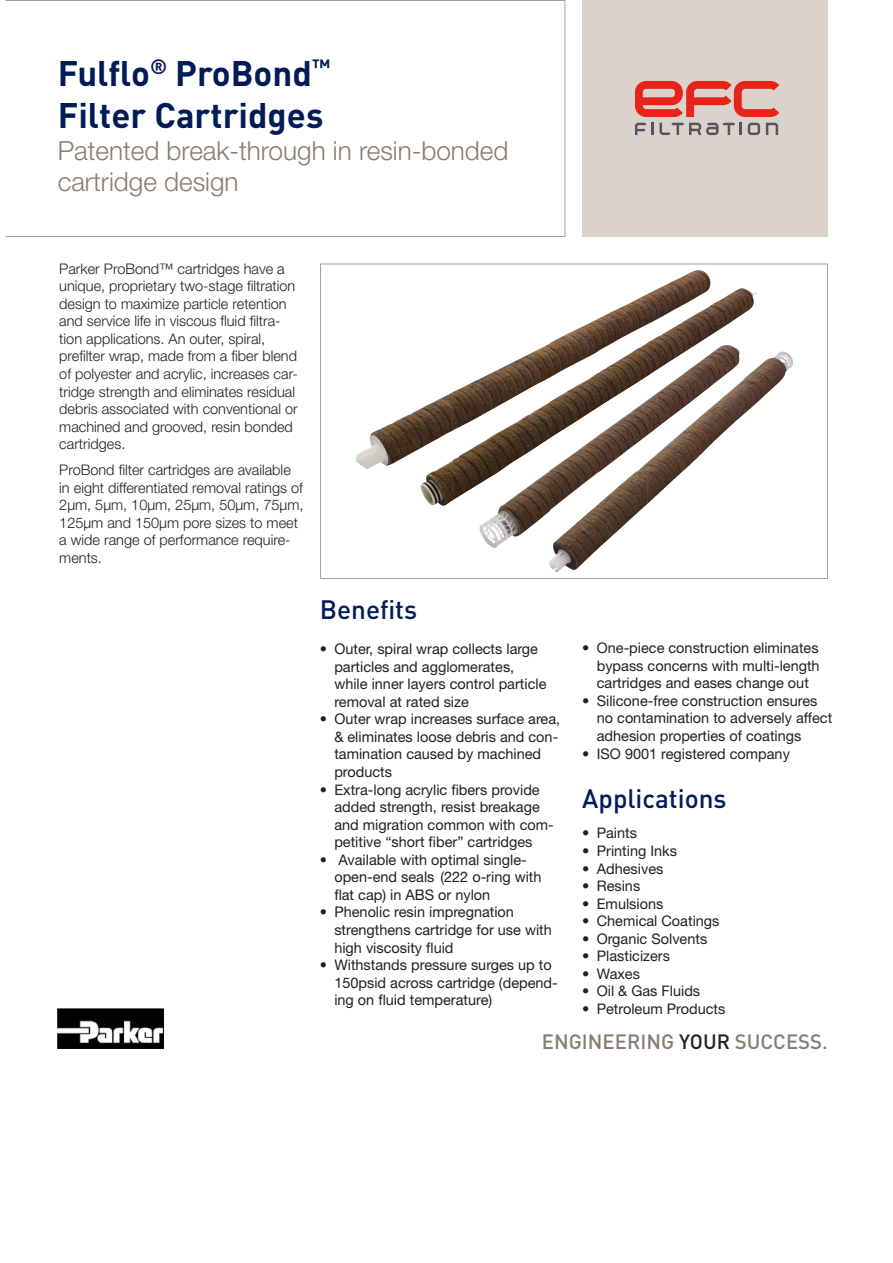
<style>
.page{position:relative;width:893px;height:1263px;background:#fff}
.page>*{position:absolute;margin:0;border:0;box-sizing:border-box;transform-origin:0 0}
.t1{font:700 35.1px/42.2px "DINOT";color:#001b58}
.t2{font:300 26.25px/31.7px "Helvetica Neue LT Std";color:#887d6e}
.t3{font:500 26.25px "DINOT";color:#001b58}
.t4{font:500 20.4px "DINOT";color:#887d6e}
.t5{font:14.55px/17.5px "Helvetica Neue LT Std";color:#231f20}
.t6{font:300 14.55px/17.5px "Helvetica Neue LT Std";color:#231f20}
.s1{color:#231f20}
</style>
<div class="page">
<svg style="left:6px;top:0;width:559px;height:237px"></svg>
<div style="left:583px;top:0;width:245px;height:237px;background:#dbd3cb"></div>
<img style="left:58px;top:1008px;width:106px;height:41px">
<svg style="left:320px;top:264px;width:508px;height:315px"></svg>
<svg style="left:748px;top:123px;width:12px;height:12px"></svg>
<svg style="left:766px;top:123px;width:12px;height:12px"></svg>
<svg style="left:635px;top:123px;width:107px;height:12px"></svg>
<svg style="left:635px;top:81px;width:144px;height:36px"></svg>
<p class="t1" style="left:58px;top:51px;width:274px">Fulflo<sup>®</sup> ProBond<sup>™<br></sup>Filter Cartridges</p>
<p class="t2" style="left:58px;top:134px;width:452px">Patented break-through in resin-bonded cartridge design</p>
<p class="t6" style="left:59px;top:259px;width:240px">Parker ProBond™ cartridges have a unique, proprietary two-stage filtration design to maximize particle retention and service life in viscous fluid filtra&shy;tion applications. An outer, spiral, prefilter wrap, made from a fiber blend of polyester and acrylic, increases car&shy;tridge strength and eliminates residual debris associated with conventional or machined and grooved, resin bonded cartridges.</p>
<p class="t6" style="left:59px;top:461px;width:246px">ProBond filter cartridges are available in eight differentiated removal ratings of<br>2μm, 5μm, 10μm, 25μm, 50μm, 75μm,<br>125μm and 150μm pore sizes to meet a wide range of performance require&shy;ments.</p>
<p class="t3" style="left:320px;top:592px;width:99px">Benefits</p>
<p class="t5" style="left:334px;top:640px;width:214px;text-indent:-14px">• Outer, spiral wrap collects large particles and agglomerates, while inner layers control particle removal at rated size</p>
<p class="t5" style="left:334px;top:710px;width:227px;text-indent:-14px">• Outer wrap increases surface area, &amp; eliminates loose debris and con&shy;tamination caused by machined products</p>
<p class="t5" style="left:334px;top:780px;width:221px;text-indent:-14px">• Extra-long acrylic fibers provide added strength, resist breakage and migration common with com&shy;petitive “short fiber” cartridges</p>
<p class="t5" style="left:334px;top:850px;width:209px;text-indent:-14px">• Available with optimal single&shy;open-end seals (222 o-ring with flat cap) in ABS or nylon</p>
<p class="t5" style="left:334px;top:903px;width:219px;text-indent:-14px">• Phenolic resin impregnation strengthens cartridge for use with high viscosity fluid</p>
<p class="t5" style="left:334px;top:956px;width:225px;text-indent:-14px">• Withstands pressure surges up to<br>150psid across cartridge (depend&shy;ing on fluid temperature)</p>
<p class="t5" style="left:597px;top:639px;width:224px;text-align:justify;text-indent:-14px">• One-piece construction eliminates bypass concerns with multi-length cartridges and eases change out</p>
<p class="t5" style="left:597px;top:692px;width:237px;text-indent:-14px">• Silicone-free construction ensures no contamination to adversely affect adhesion properties of coatings</p>
<p class="t5" style="left:582px;top:744px;width:209px">• ISO 9001 registered company</p>
<p class="t3" style="left:582px;top:780px;width:146px">Applications</p>
<p class="t5" style="left:582px;top:824px;width:56px">• Paints</p>
<p class="t5" style="left:582px;top:842px;width:96px">• Printing Inks</p>
<p class="t5" style="left:582px;top:859px;width:83px">• Adhesives</p>
<p class="t5" style="left:582px;top:877px;width:59px">• Resins</p>
<p class="t5" style="left:582px;top:894px;width:83px">• Emulsions</p>
<p class="t5" style="left:582px;top:912px;width:139px">• Chemical Coatings</p>
<p class="t5" style="left:582px;top:929px;width:126px">• Organic Solvents</p>
<p class="t5" style="left:582px;top:947px;width:89px">• Plasticizers</p>
<p class="t5" style="left:582px;top:965px;width:59px">• Waxes</p>
<p class="t5" style="left:582px;top:982px;width:119px">• Oil &amp; Gas Fluids</p>
<p class="t5" style="left:582px;top:1000px;width:145px">• Petroleum Products</p>
<p class="t4" style="left:542px;top:1027px;width:287px">ENGINEERING <span class="s1">YOUR</span> SUCCESS.</p>
</div>
